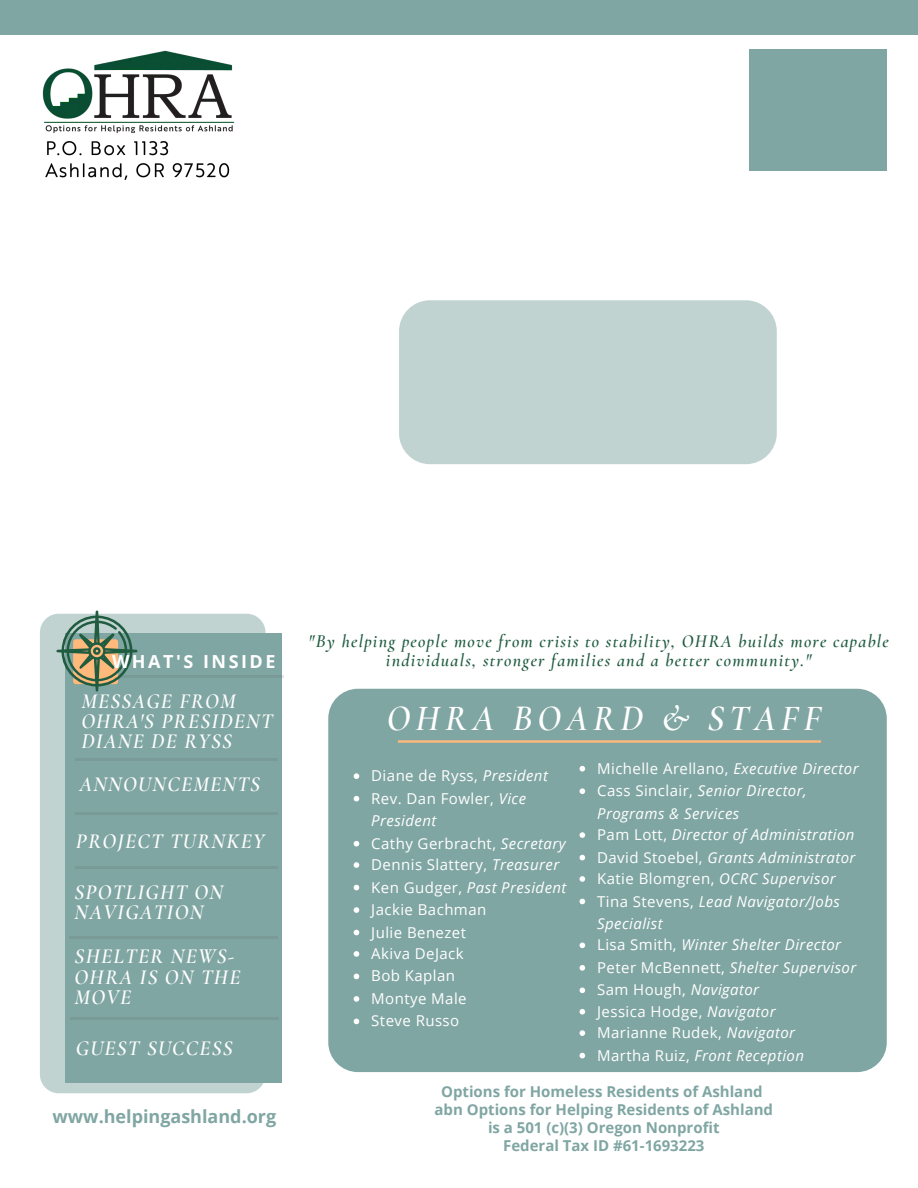
<style>
.page{position:relative;width:918px;height:1188px;background:#fff}
.page>*{position:absolute;margin:0;border:0;box-sizing:border-box;transform-origin:0 0}
.t1{font:italic 600 36px "Cormorant Garamond";letter-spacing:.14em;color:#fff}
.t2{font:italic 600 21px/20.2px "Cormorant Garamond";letter-spacing:.06em;color:#fff}
.t3{font:italic 600 18px "Cormorant Garamond";letter-spacing:.07em;color:#205c40}
.t4{font:700 18px "Open Sans";color:#80a6a3}
.t5{font:700 18px "Open Sans";letter-spacing:.14em;color:#fff}
.t6{font:15px/22.5px "Open Sans";letter-spacing:.03em;color:#fff}
.t7{font:italic 15px/22.5px "Open Sans";letter-spacing:.03em;color:#fff}
.t8{font:700 15px "Open Sans";color:#80a6a3}
.s1{font-style:italic}
.s2{font-style:normal}
</style>
<div class="page">
<div style="left:399px;top:300px;width:378px;height:164px;background:#c0d3d1;border-radius:31px"></div>
<div style="left:0;top:0;width:918px;height:35px;background:#80a6a3"></div>
<img style="left:42px;top:50px;width:193px;height:130px">
<div style="left:749px;top:49px;width:137px;height:121px;background:#80a6a3"></div>
<div style="left:40px;top:614px;width:225px;height:479px;background:#c0d3d1;border-radius:19px"></div>
<div style="left:65px;top:634px;width:217px;height:449px;background:#80a6a3"></div>
<hr style="left:75px;top:812px;width:202px;height:2px;background:#545454">
<hr style="left:81px;top:675px;width:203px;height:2px;background:#545454">
<hr style="left:75px;top:758px;width:202px;height:2px;background:#545454">
<hr style="left:69px;top:936px;width:208px;height:3px;background:#545454">
<hr style="left:70px;top:1017px;width:209px;height:2px;background:#545454">
<hr style="left:75px;top:866px;width:202px;height:3px;background:#545454">
<div style="left:328px;top:689px;width:559px;height:383px;background:#80a6a3;border-radius:30px"></div>
<svg style="left:398px;top:740px;width:423px;height:3px"></svg>
<svg style="left:354px;top:773px;width:5px;height:6px"></svg>
<svg style="left:354px;top:796px;width:5px;height:5px"></svg>
<svg style="left:354px;top:841px;width:5px;height:5px"></svg>
<svg style="left:354px;top:862px;width:5px;height:6px"></svg>
<svg style="left:354px;top:885px;width:5px;height:5px"></svg>
<svg style="left:354px;top:907px;width:5px;height:6px"></svg>
<svg style="left:354px;top:930px;width:5px;height:5px"></svg>
<svg style="left:354px;top:951px;width:5px;height:6px"></svg>
<svg style="left:354px;top:974px;width:5px;height:5px"></svg>
<svg style="left:354px;top:996px;width:5px;height:6px"></svg>
<svg style="left:354px;top:1019px;width:5px;height:5px"></svg>
<svg style="left:580px;top:766px;width:5px;height:6px"></svg>
<svg style="left:580px;top:788px;width:5px;height:6px"></svg>
<svg style="left:580px;top:832px;width:5px;height:6px"></svg>
<svg style="left:580px;top:855px;width:5px;height:5px"></svg>
<svg style="left:580px;top:876px;width:5px;height:6px"></svg>
<svg style="left:580px;top:899px;width:5px;height:5px"></svg>
<svg style="left:580px;top:943px;width:5px;height:5px"></svg>
<svg style="left:580px;top:965px;width:5px;height:6px"></svg>
<svg style="left:580px;top:988px;width:5px;height:5px"></svg>
<svg style="left:580px;top:1009px;width:5px;height:6px"></svg>
<svg style="left:580px;top:1030px;width:5px;height:6px"></svg>
<svg style="left:580px;top:1053px;width:5px;height:5px"></svg>
<svg style="left:56px;top:611px;width:81px;height:81px"></svg>
<p class="t3" style="left:309px;top:630px;width:582px">"By helping people move from crisis to stability, OHRA builds more capable</p>
<p class="t5" style="left:112px;top:649px;width:165px">WHAT'S INSIDE</p>
<p class="t3" style="left:386px;top:649px;width:427px">individuals, stronger families and a better community."</p>
<p class="t2" style="left:81px;top:691px;width:193px">MESSAGE FROM<br>OHRA'S PRESIDENT</p>
<p class="t2" style="left:81px;top:731px;width:152px">DIANE DE RYSS</p>
<p class="t2" style="left:79px;top:774px;width:182px">ANNOUNCEMENTS</p>
<p class="t2" style="left:76px;top:831px;width:190px">PROJECT TURNKEY</p>
<p class="t2" style="left:75px;top:882px;width:150px">SPOTLIGHT ON<br>NAVIGATION</p>
<p class="t2" style="left:75px;top:947px;width:167px">SHELTER NEWS-<br>OHRA IS ON THE<br>MOVE</p>
<p class="t2" style="left:76px;top:1038px;width:158px">GUEST SUCCESS</p>
<p class="t4" style="left:53px;top:1104px;width:225px">www.helpingashland.org</p>
<p class="t1" style="left:387px;top:697px;width:435px">OHRA BOARD &amp; STAFF</p>
<p class="t6" style="left:371px;top:764px;width:178px">Diane de Ryss, <span class="s1">President</span></p>
<p class="t6" style="left:371px;top:787px;width:156px">Rev. Dan Fowler, <span class="s1">Vice<br>President</span></p>
<p class="t6" style="left:371px;top:832px;width:196px">Cathy Gerbracht, <span class="s1">Secretary</span></p>
<p class="t6" style="left:371px;top:853px;width:189px">Dennis Slattery, <span class="s1">Treasurer</span></p>
<p class="t7" style="left:371px;top:876px;width:197px"><span class="s2">Ken Gudger,</span> Past President</p>
<p class="t6" style="left:371px;top:898px;width:117px">Jackie Bachman</p>
<p class="t6" style="left:371px;top:921px;width:96px">Julie Benezet</p>
<p class="t6" style="left:371px;top:942px;width:94px">Akiva DeJack</p>
<p class="t6" style="left:371px;top:964px;width:85px">Bob Kaplan</p>
<p class="t6" style="left:371px;top:987px;width:97px">Montye Male</p>
<p class="t6" style="left:371px;top:1009px;width:90px">Steve Russo</p>
<p class="t6" style="left:597px;top:757px;width:263px">Michelle Arellano, <span class="s1">Executive Director</span></p>
<p class="t7" style="left:597px;top:779px;width:211px"><span class="s2">Cass Sinclair,</span> Senior Director,<br>Programs &amp; Services</p>
<p class="t7" style="left:597px;top:823px;width:259px"><span class="s2">Pam Lott,</span> Director of Administration</p>
<p class="t7" style="left:597px;top:846px;width:260px"><span class="s2">David Stoebel,</span> Grants Administrator</p>
<p class="t6" style="left:597px;top:867px;width:240px">Katie Blomgren, <span class="s1">OCRC Supervisor</span></p>
<p class="t7" style="left:597px;top:889px;width:244px"><span class="s2">Tina Stevens,</span> Lead Navigator/Jobs<br>Specialist</p>
<p class="t7" style="left:597px;top:933px;width:246px"><span class="s2">Lisa Smith,</span> Winter Shelter Director</p>
<p class="t7" style="left:597px;top:956px;width:261px"><span class="s2">Peter McBennett,</span> Shelter Supervisor</p>
<p class="t6" style="left:597px;top:978px;width:164px">Sam Hough, <span class="s1">Navigator</span></p>
<p class="t6" style="left:597px;top:1000px;width:180px">Jessica Hodge, <span class="s1">Navigator</span></p>
<p class="t6" style="left:597px;top:1021px;width:199px">Marianne Rudek, <span class="s1">Navigator</span></p>
<p class="t7" style="left:597px;top:1044px;width:208px"><span class="s2">Martha Ruiz,</span> Front Reception</p>
<p class="t8" style="left:441px;top:1081px;width:323px">Options for Homeless Residents of Ashland</p>
<p class="t8" style="left:435px;top:1099px;width:340px">abn Options for Helping Residents of Ashland</p>
<p class="t8" style="left:488px;top:1117px;width:233px">is a 501 (c)(3) Oregon Nonprofit</p>
<p class="t8" style="left:503px;top:1135px;width:203px">Federal Tax ID #61-1693223</p>
</div>
